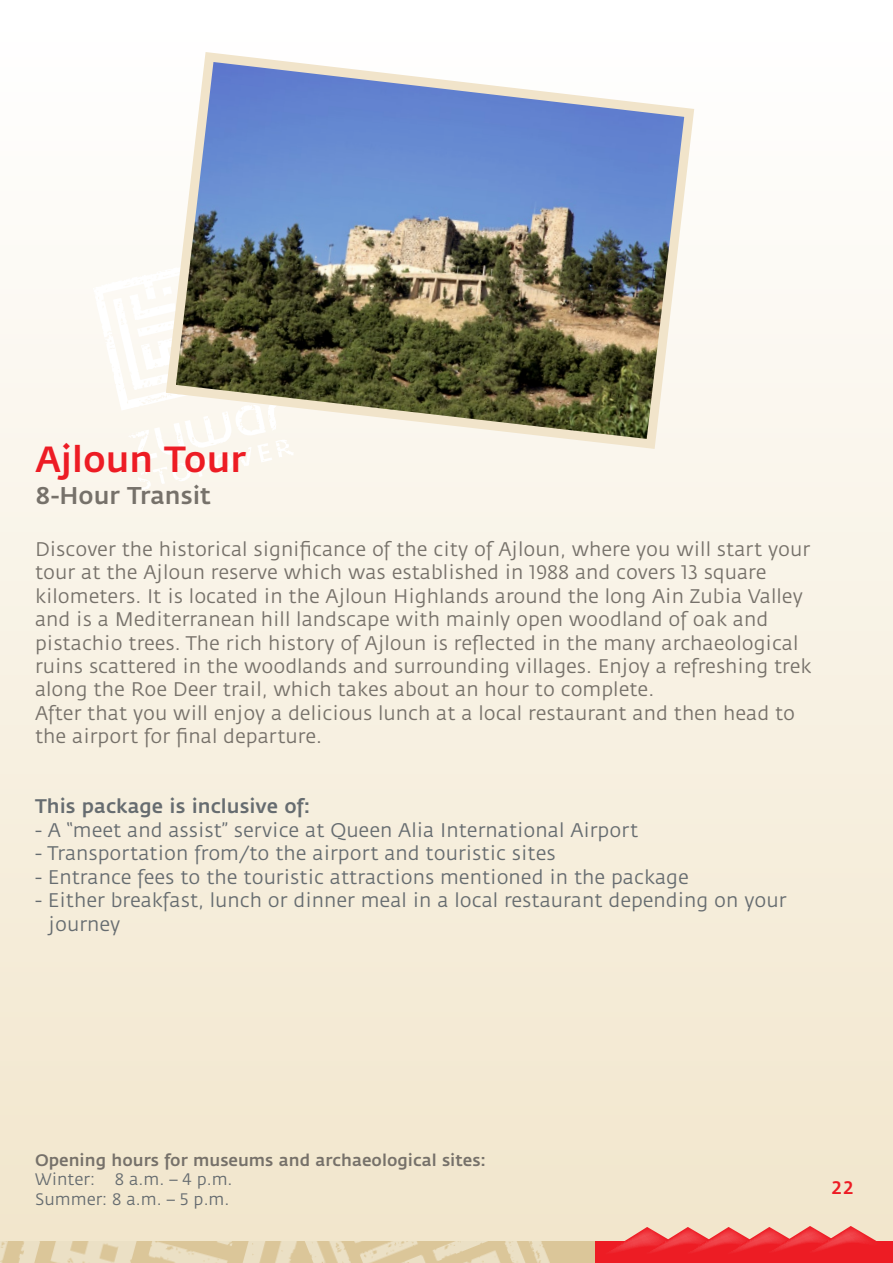
<style>
.page{position:relative;width:893px;height:1263px;background:#fff}
.page>*{position:absolute;margin:0;border:0;box-sizing:border-box;transform-origin:0 0}
.t1{font:36px "Fedra Sans Medium TF";color:#ed1c24}
.t2{font:24px "Fedra Sans Medium TF";color:#76716a}
.t3{font:19.5px/23.4px "Fedra Sans";color:#76716a}
.t4{font:19.5px/23.4px "Fedra Sans";color:#666c70}
.t5{font:19.5px "Fedra Sans Medium TF";color:#666c70}
.t6{font:18px "Fedra Sans Medium TF";color:#ed1c24}
.t7{font:16.5px "Fedra Sans Medium TF";color:#76716a}
.t8{font:16.5px/19.8px "Fedra Sans";color:#666c70}
</style>
<div class="page">
<div style="left:0;top:0;width:893px;height:1263px;background:linear-gradient(to bottom,#fff,#f1e5cb)"></div>
<svg style="left:93px;top:251px;width:201px;height:239px;fill:#fbf8f0"></svg>
<svg style="left:161px;top:47px;width:538px;height:407px"></svg>
<div style="left:595px;top:1241px;width:298px;height:22px;background:#ed1c24"></div>
<svg style="left:600px;top:1226px;width:286px;height:26px"></svg>
<img style="left:362px;top:1241px;width:233px;height:22px">
<img style="left:0;top:1241px;width:362px;height:22px">
<h1 class="t1" style="left:35px;top:439px;width:212px">Ajloun Tour</h1>
<p class="t2" style="left:35px;top:482px;width:177px">8-Hour Transit</p>
<p class="t3" style="left:35px;top:538px;width:778px">Discover the historical significance of the city of Ajloun, where you will start your tour at the Ajloun reserve which was established in 1988 and covers 13 square kilometers. It is located in the Ajloun Highlands around the long Ain Zubia Valley and is a Mediterranean hill landscape with mainly open woodland of oak and pistachio trees. The rich history of Ajloun is reflected in the many archaeological ruins scattered in the woodlands and surrounding villages. Enjoy a refreshing trek along the Roe Deer trail, which takes about an hour to complete.<br>After that you will enjoy a delicious lunch at a local restaurant and then head to the airport for final departure.</p>
<p class="t5" style="left:35px;top:795px;width:277px">This package is inclusive of:</p>
<p class="t4" style="left:35px;top:819px;width:605px">- A “meet and assist” service at Queen Alia International Airport</p>
<p class="t4" style="left:35px;top:842px;width:522px">- Transportation from/to the airport and touristic sites</p>
<p class="t4" style="left:35px;top:866px;width:655px">- Entrance fees to the touristic attractions mentioned in the package</p>
<p class="t4" style="left:49px;top:889px;width:739px;text-indent:-13px">- Either breakfast, lunch or dinner meal in a local restaurant depending on your journey</p>
<p class="t7" style="left:35px;top:1150px;width:452px">Opening hours for museums and archaeological sites:</p>
<p class="t8" style="left:35px;top:1170px;width:199px">Winter: 8 a.m. – 4 p.m.<br>Summer: 8 a.m. – 5 p.m.</p>
<p class="t6" style="left:831px;top:1178px;width:25px">22</p>
</div>
